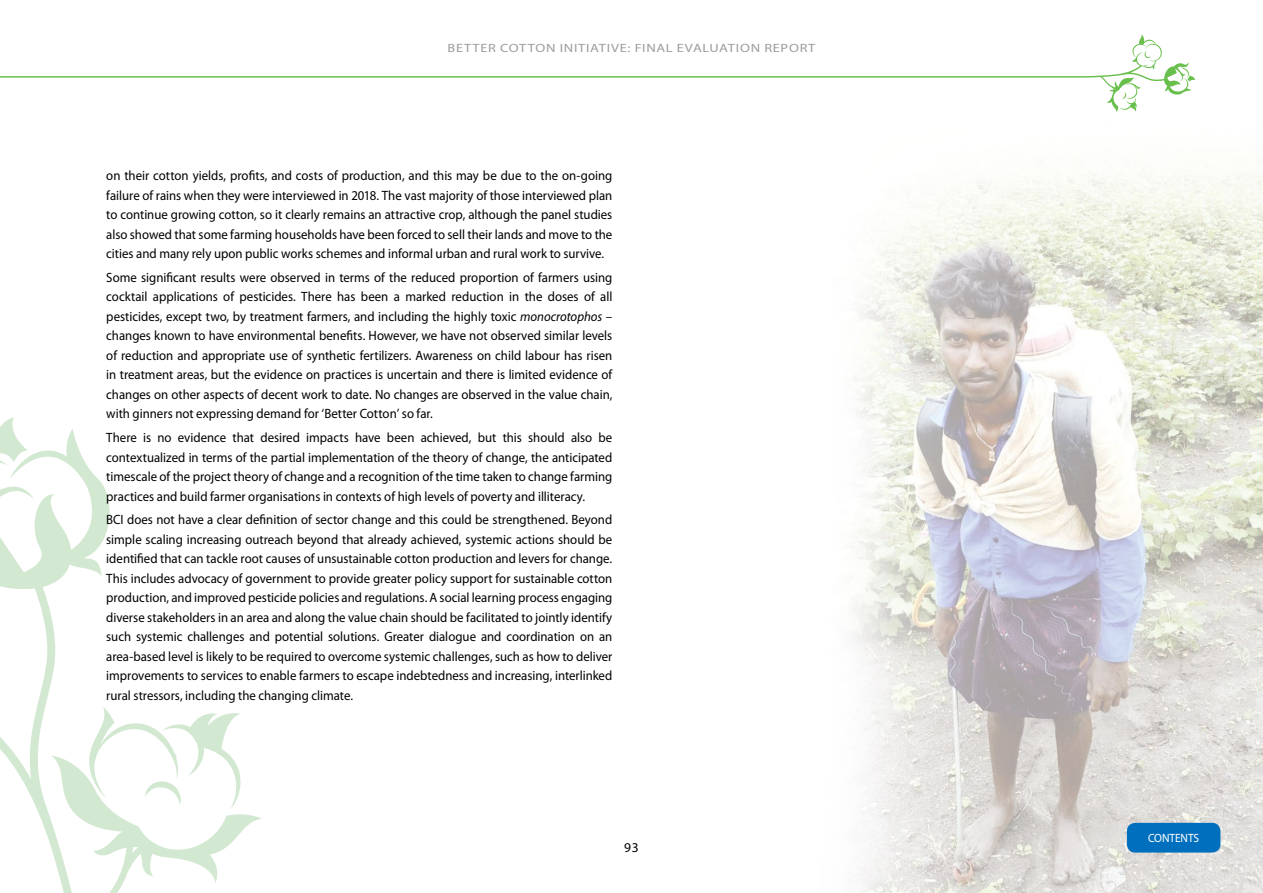
<style>
.page{position:relative;width:1263px;height:893px;background:#fff}
.page>*{position:absolute;margin:0;border:0;box-sizing:border-box;transform-origin:0 0}
.t1{font:13.5px/19.5px "Myriad Pro";color:#000;text-align:justify;scale:.95 1}
.t2{font:13.5px "Myriad Pro";color:#000}
.t3{font:12px "Myriad Pro";letter-spacing:.05em;color:#9d9d9c;scale:1.2 1}
.t4{font:12px "Myriad Pro";letter-spacing:-.005em;color:#fff;scale:.95 1}
.s1{font-style:italic}
</style>
<div class="page">
<svg style="left:1191px;top:76px;width:4px;height:5px"></svg>
<svg style="left:0;top:34px;width:1191px;height:78px"></svg>
<svg style="left:1119px;top:83px;width:22px;height:29px"></svg>
<svg style="left:0;top:417px;width:14px;height:11px"></svg>
<svg style="left:0;top:428px;width:262px;height:465px"></svg>
<svg style="left:83px;top:707px;width:158px;height:102px"></svg>
<img style="left:852px;top:161px;width:411px;height:732px">
<div style="left:1127px;top:823px;width:93px;height:30px;background:#0070be;border-radius:9px"></div>
<p class="t3" style="left:447px;top:41px;width:308px">BETTER COTTON INITIATIVE: FINAL EVALUATION REPORT</p>
<p class="t1" style="left:106px;top:166px;width:534px">on their cotton yields, profits, and costs of production, and this may be due to the on-going failure of rains when they were interviewed in 2018. The vast majority of those interviewed plan to continue growing cotton, so it clearly remains an attractive crop, although the panel studies also showed that some farming households have been forced to sell their lands and move to the cities and many rely upon public works schemes and informal urban and rural work to survive.</p>
<p class="t1" style="left:106px;top:268px;width:534px">Some significant results were observed in terms of the reduced proportion of farmers using cocktail applications of pesticides. There has been a marked reduction in the doses of all pesticides, except two, by treatment farmers, and including the highly toxic <span class="s1">monocrotophos</span> – changes known to have environmental benefits. However, we have not observed similar levels of reduction and appropriate use of synthetic fertilizers. Awareness on child labour has risen in treatment areas, but the evidence on practices is uncertain and there is limited evidence of changes on other aspects of decent work to date. No changes are observed in the value chain, with ginners not expressing demand for ‘Better Cotton’ so far.</p>
<p class="t1" style="left:106px;top:428px;width:534px">There is no evidence that desired impacts have been achieved, but this should also be contextualized in terms of the partial implementation of the theory of change, the anticipated timescale of the project theory of change and a recognition of the time taken to change farming practices and build farmer organisations in contexts of high levels of poverty and illiteracy.</p>
<p class="t1" style="left:106px;top:510px;width:534px">BCI does not have a clear definition of sector change and this could be strengthened. Beyond simple scaling increasing outreach beyond that already achieved, systemic actions should be identified that can tackle root causes of unsustainable cotton production and levers for change.<br>This includes advocacy of government to provide greater policy support for sustainable cotton production, and improved pesticide policies and regulations. A social learning process engaging diverse stakeholders in an area and along the value chain should be facilitated to jointly identify such systemic challenges and potential solutions. Greater dialogue and coordination on an area-based level is likely to be required to overcome systemic challenges, such as how to deliver improvements to services to enable farmers to escape indebtedness and increasing, interlinked rural stressors, including the changing climate.</p>
<p class="t2" style="left:624px;top:840px;width:16px">93</p>
<p class="t4" style="left:1148px;top:832px;width:55px">CONTENTS</p>
</div>
